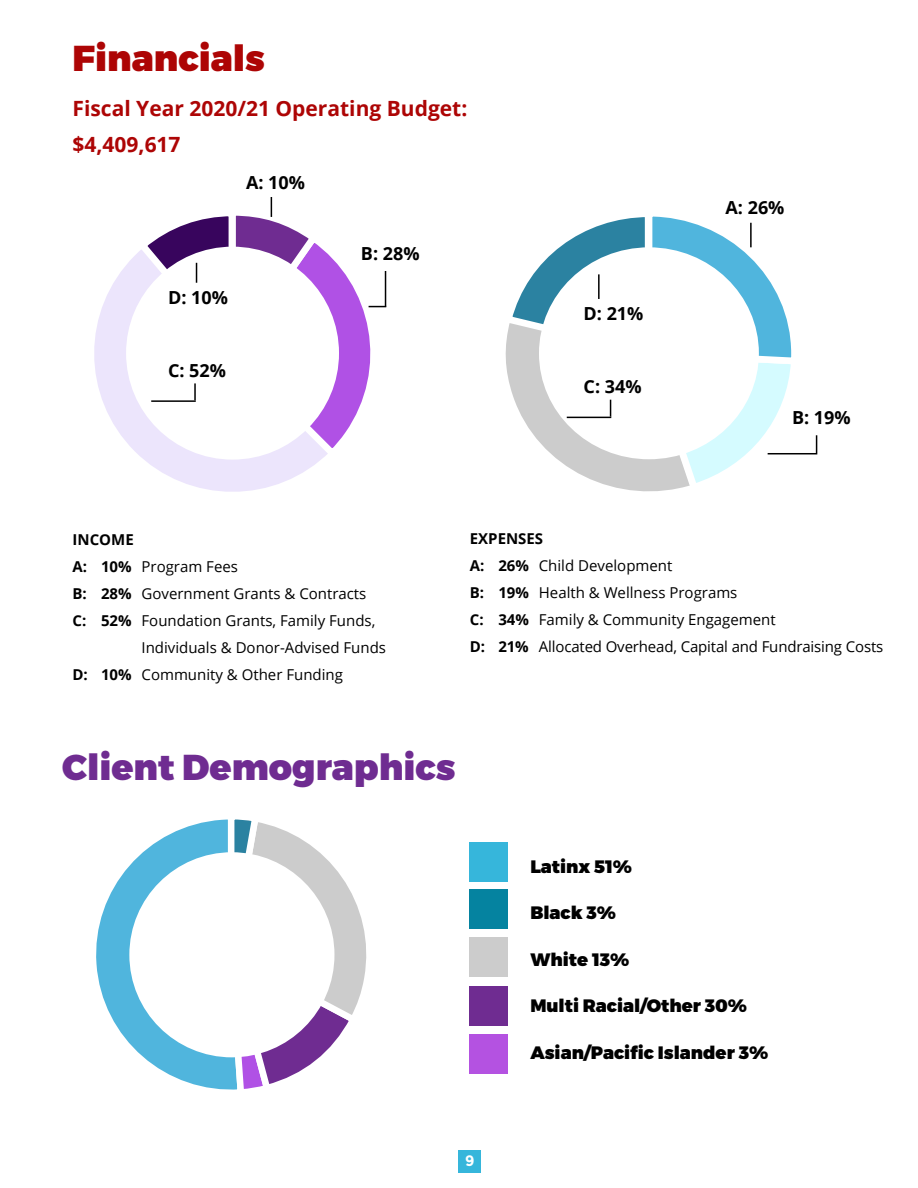
<style>
.page{position:relative;width:918px;height:1188px;background:#fff}
.page>*{position:absolute;margin:0;border:0;box-sizing:border-box;transform-origin:0 0}
.t1{font:900 36px "Montserrat";color:#6f2c91}
.t2{font:900 36px "Montserrat";color:#ad0505}
.t3{font:700 21px/36px "Open Sans";color:#ad0505}
.t4{font:900 18px "Montserrat";color:#000}
.t5{font:700 18px "Open Sans";color:#000}
.t6{font:15px/27px "Open Sans";color:#000}
.t7{font:700 15px "Open Sans";color:#000}
.t8{font:700 15px "Montserrat";color:#fff}
.s1{font-weight:700}
</style>
<div class="page">
<div style="left:459px;top:1150px;width:22px;height:22px;background:#36b6db"></div>
<svg style="left:94px;top:260px;width:222px;height:232px"></svg>
<svg style="left:131px;top:197px;width:256px;height:266px"></svg>
<hr style="left:151px;top:400px;width:45px;height:2px;background:#000">
<svg style="left:816px;top:435px;width:1px;height:18px"></svg>
<hr style="left:768px;top:453px;width:49px;height:1px;background:#000">
<svg style="left:505px;top:216px;width:295px;height:276px"></svg>
<hr style="left:567px;top:417px;width:44px;height:1px;background:#000">
<div style="left:470px;top:842px;width:38px;height:40px;background:#36b6db"></div>
<div style="left:470px;top:890px;width:38px;height:39px;background:#0583a0"></div>
<div style="left:470px;top:937px;width:38px;height:40px;background:#ccc"></div>
<div style="left:470px;top:986px;width:38px;height:39px;background:#6f2c91"></div>
<div style="left:470px;top:1034px;width:38px;height:40px;background:#b452e1"></div>
<svg style="left:96px;top:819px;width:271px;height:271px"></svg>
<div style="left:129px;top:852px;width:205px;height:205px;background:#fff;border-radius:50%"></div>
<h1 class="t2" style="left:73px;top:36px;width:194px">Financials</h1>
<h2 class="t3" style="left:73px;top:90px;width:396px">Fiscal Year 2020/21 Operating Budget: $4,409,617</h2>
<p class="t5" style="left:246px;top:169px;width:61px">A: 10%</p>
<p class="t5" style="left:168px;top:285px;width:61px">D: 10%</p>
<p class="t5" style="left:168px;top:358px;width:60px">C: 52%</p>
<p class="t5" style="left:361px;top:241px;width:60px">B: 28%</p>
<p class="t5" style="left:584px;top:301px;width:61px">D: 21%</p>
<p class="t5" style="left:584px;top:374px;width:60px">C: 34%</p>
<p class="t5" style="left:725px;top:195px;width:61px">A: 26%</p>
<p class="t5" style="left:792px;top:405px;width:60px">B: 19%</p>
<p class="t7" style="left:73px;top:529px;width:63px">INCOME</p>
<p class="t6" style="left:73px;top:553px;width:167px"><span class="s1">A: 10%</span> Program Fees</p>
<p class="t6" style="left:73px;top:580px;width:295px"><span class="s1">B: 28%</span> Government Grants &amp; Contracts</p>
<p class="t6" style="left:73px;top:607px;width:304px"><span class="s1">C: 52%</span> Foundation Grants, Family Funds,</p>
<p class="t6" style="left:142px;top:634px;width:246px">Individuals &amp; Donor-Advised Funds</p>
<p class="t6" style="left:73px;top:661px;width:272px"><span class="s1">D: 10%</span> Community &amp; Other Funding</p>
<p class="t6" style="left:470px;top:525px;width:415px"><span class="s1">EXPENSES<br>A: 26%</span> Child Development<br><span class="s1">B: 19%</span> Health &amp; Wellness Programs<br><span class="s1">C: 34%</span> Family &amp; Community Engagement<br><span class="s1">D: 21%</span> Allocated Overhead, Capital and Fundraising Costs</p>
<h1 class="t1" style="left:62px;top:745px;width:395px">Client Demographics</h1>
<p class="t4" style="left:530px;top:855px;width:103px">Latinx 51%</p>
<p class="t4" style="left:530px;top:901px;width:87px">Black 3%</p>
<p class="t4" style="left:530px;top:948px;width:101px">White 13%</p>
<p class="t4" style="left:530px;top:994px;width:218px">Multi Racial/Other 30%</p>
<p class="t4" style="left:530px;top:1041px;width:239px">Asian/Pacific Islander 3%</p>
<p class="t8" style="left:465px;top:1151px;width:11px">9</p>
</div>
